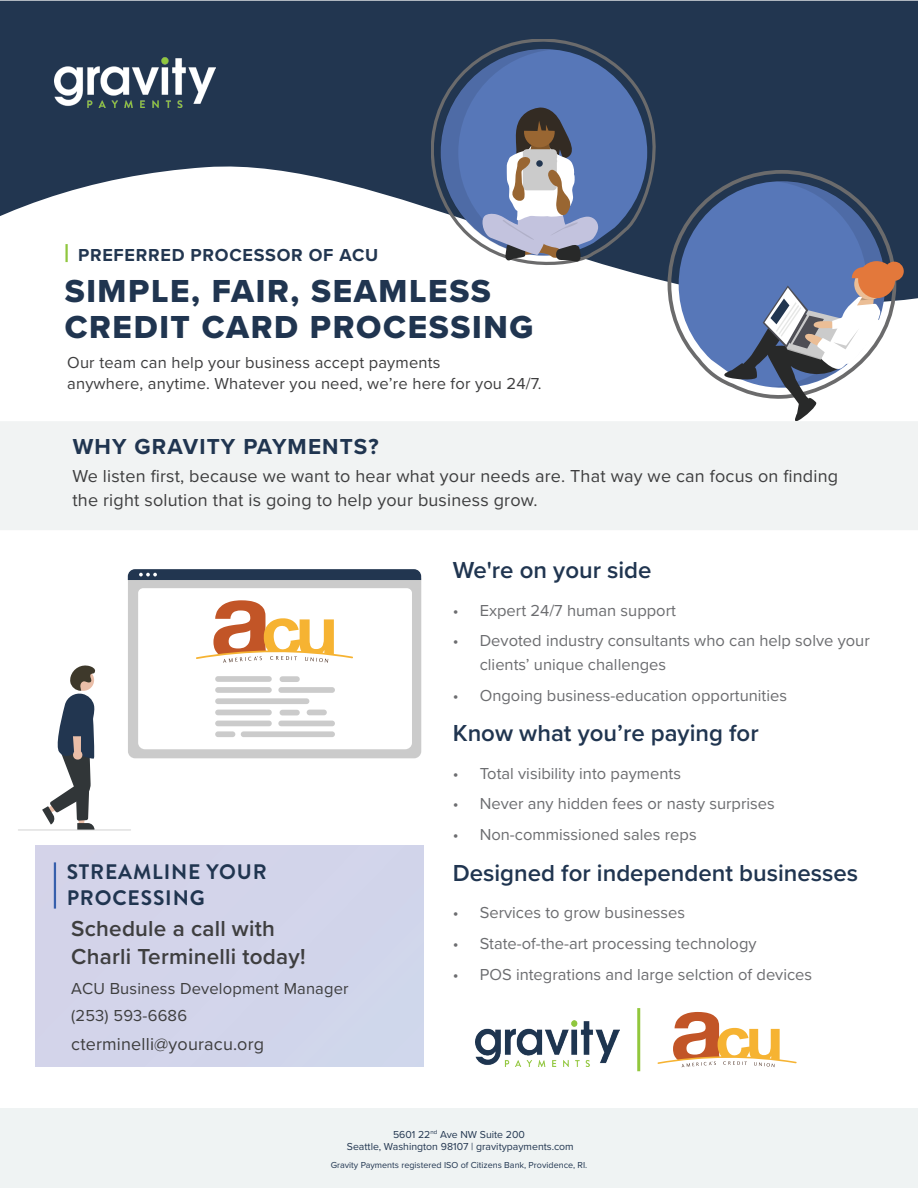
<style>
.page{position:relative;width:918px;height:1188px;background:#fff}
.page>*{position:absolute;margin:0;border:0;box-sizing:border-box;transform-origin:0 0}
.t1{font:33px/36px "Proxima Nova Extrabld";letter-spacing:.05em;color:#203550}
.t2{font:600 24px "Proxima Nova";color:#203550}
.t3{font:600 22.5px/28.5px "Proxima Nova";letter-spacing:.01em;color:#3e3e3f}
.t4{font:700 22.5px "Proxima Nova";letter-spacing:.05em;color:#203550}
.t5{font:700 21px/25.2px "Brandon Grotesque";letter-spacing:.04em;color:#203550}
.t6{font:18px/24px "Proxima Nova";letter-spacing:.01em;color:#3e3e3f}
.t7{font:700 18px "Proxima Nova";letter-spacing:.04em;color:#223650}
.t8{font:16.5px/24px "Proxima Nova";color:#6c6d70}
.t9{font:16.5px/21px "Proxima Nova";letter-spacing:.01em;color:#3e3e3f}
.t10{font:10.5px/12.6px "Proxima Nova";color:#223650;text-align:center}
.t11{font:9px "Proxima Nova";color:#203550}
</style>
<div class="page">
<div style="left:0;top:1108px;width:918px;height:80px;background:#eff3f3"></div>
<svg style="left:0;top:1px;width:918px;height:300px;fill:#223650"></svg>
<hr style="left:65px;top:244px;width:3px;height:18px;background:#90c73f">
<img style="left:54px;top:58px;width:162px;height:50px">
<svg style="left:432px;top:40px;width:256px;height:235px"></svg>
<svg style="left:666px;top:168px;width:232px;height:166px;background:#425165"></svg>
<svg style="left:440px;top:49px;width:207px;height:213px;background:#697ca3"></svg>
<svg style="left:536px;top:160px;width:7px;height:7px"></svg>
<div style="left:885px;top:262px;width:19px;height:19px;background:#e3783b;border-radius:50%"></div>
<svg style="left:679px;top:181px;width:217px;height:240px"></svg>
<div style="left:1px;top:422px;width:916px;height:107px;background:#f1f3f3"></div>
<div style="left:0;top:421px;width:918px;height:109px;border:2px solid #f1f3f3"></div>
<div style="left:36px;top:846px;width:388px;height:220px;background:#d2d4ea"></div>
<hr style="left:54px;top:862px;width:2px;height:47px;background:#375fac">
<img style="left:475px;top:1021px;width:145px;height:45px">
<hr style="left:637px;top:1008px;width:3px;height:63px;background:#92c73d">
<svg style="left:658px;top:1012px;width:139px;height:55px"></svg>
<svg style="left:42px;top:665px;width:53px;height:165px"></svg>
<hr style="left:18px;top:830px;width:113px;height:1px;background:#cbcbcb">
<div style="left:128px;top:580px;width:293px;height:178px;background:#cbcbcb"></div>
<svg style="left:138px;top:588px;width:274px;height:161px"></svg>
<svg style="left:128px;top:569px;width:293px;height:11px;background:#283c55"></svg>
<div style="left:215px;top:687px;width:57px;height:6px;background:#cbcbcb;border-radius:3px"></div>
<div style="left:278px;top:687px;width:57px;height:6px;background:#cbcbcb;border-radius:3px"></div>
<div style="left:215px;top:698px;width:94px;height:6px;background:#cbcbcb;border-radius:3px"></div>
<div style="left:215px;top:676px;width:57px;height:6px;background:#cbcbcb;border-radius:3px"></div>
<div style="left:280px;top:676px;width:20px;height:6px;background:#cbcbcb;border-radius:3px"></div>
<div style="left:307px;top:710px;width:20px;height:5px;background:#cbcbcb;border-radius:3px"></div>
<div style="left:215px;top:721px;width:57px;height:5px;background:#cbcbcb;border-radius:3px"></div>
<div style="left:278px;top:721px;width:57px;height:5px;background:#cbcbcb;border-radius:3px"></div>
<div style="left:241px;top:731px;width:94px;height:6px;background:#cbcbcb;border-radius:3px"></div>
<div style="left:215px;top:710px;width:57px;height:5px;background:#cbcbcb;border-radius:3px"></div>
<div style="left:280px;top:710px;width:20px;height:5px;background:#cbcbcb;border-radius:3px"></div>
<div style="left:215px;top:731px;width:20px;height:6px;background:#cbcbcb;border-radius:3px"></div>
<svg style="left:196px;top:600px;width:157px;height:63px"></svg>
<p class="t7" style="left:78px;top:241px;width:302px">PREFERRED PROCESSOR OF ACU</p>
<h1 class="t1" style="left:65px;top:272px;width:470px">SIMPLE, FAIR, SEAMLESS<br>CREDIT CARD PROCESSING</h1>
<p class="t9" style="left:67px;top:351px;width:476px">Our team can help your business accept payments<br>anywhere, anytime. Whatever you need, we’re here for you 24/7.</p>
<h3 class="t4" style="left:73px;top:430px;width:308px">WHY GRAVITY PAYMENTS?</h3>
<p class="t6" style="left:72px;top:463px;width:767px">We listen first, because we want to hear what your needs are. That way we can focus on finding the right solution that is going to help your business grow.</p>
<p class="t5" style="left:67px;top:860px;width:202px">STREAMLINE YOUR<br>PROCESSING</p>
<h3 class="t3" style="left:71px;top:913px;width:236px">Schedule a call with<br>Charli Terminelli today!</h3>
<p class="t9" style="left:71px;top:974px;width:279px;line-height:26.8px">ACU Business Development Manager (253) 593-6686</p>
<p class="t6" style="left:71px;top:1031px;width:194px">cterminelli@youracu.org</p>
<h2 class="t2" style="left:453px;top:552px;width:200px">We're on your side</h2>
<p class="t8" style="left:453px;top:597px;width:225px">• Expert 24/7 human support</p>
<p class="t8" style="left:480px;top:628px;width:392px;text-indent:-27px">• Devoted industry consultants who can help solve your clients’ unique challenges</p>
<p class="t8" style="left:453px;top:683px;width:336px">• Ongoing business-education opportunities</p>
<h2 class="t2" style="left:453px;top:715px;width:307px">Know what you’re paying for</h2>
<p class="t8" style="left:453px;top:760px;width:230px">• Total visibility into payments</p>
<p class="t8" style="left:453px;top:791px;width:324px">• Never any hidden fees or nasty surprises</p>
<p class="t8" style="left:453px;top:822px;width:245px">• Non-commissioned sales reps</p>
<h2 class="t2" style="left:453px;top:855px;width:407px">Designed for independent businesses</h2>
<p class="t8" style="left:453px;top:900px;width:234px">• Services to grow businesses</p>
<p class="t8" style="left:453px;top:931px;width:305px">• State-of-the-art processing technology</p>
<p class="t8" style="left:453px;top:961px;width:361px">• POS integrations and large selction of devices</p>
<p class="t10" style="left:347px;top:1127px;width:228px">5601 22<sup>nd</sup> Ave NW Suite 200<br>Seattle, Washington 98107 | gravitypayments.com</p>
<p class="t11" style="left:331px;top:1158px;width:258px">Gravity Payments registered ISO of Citizens Bank, Providence, RI.</p>
</div>
